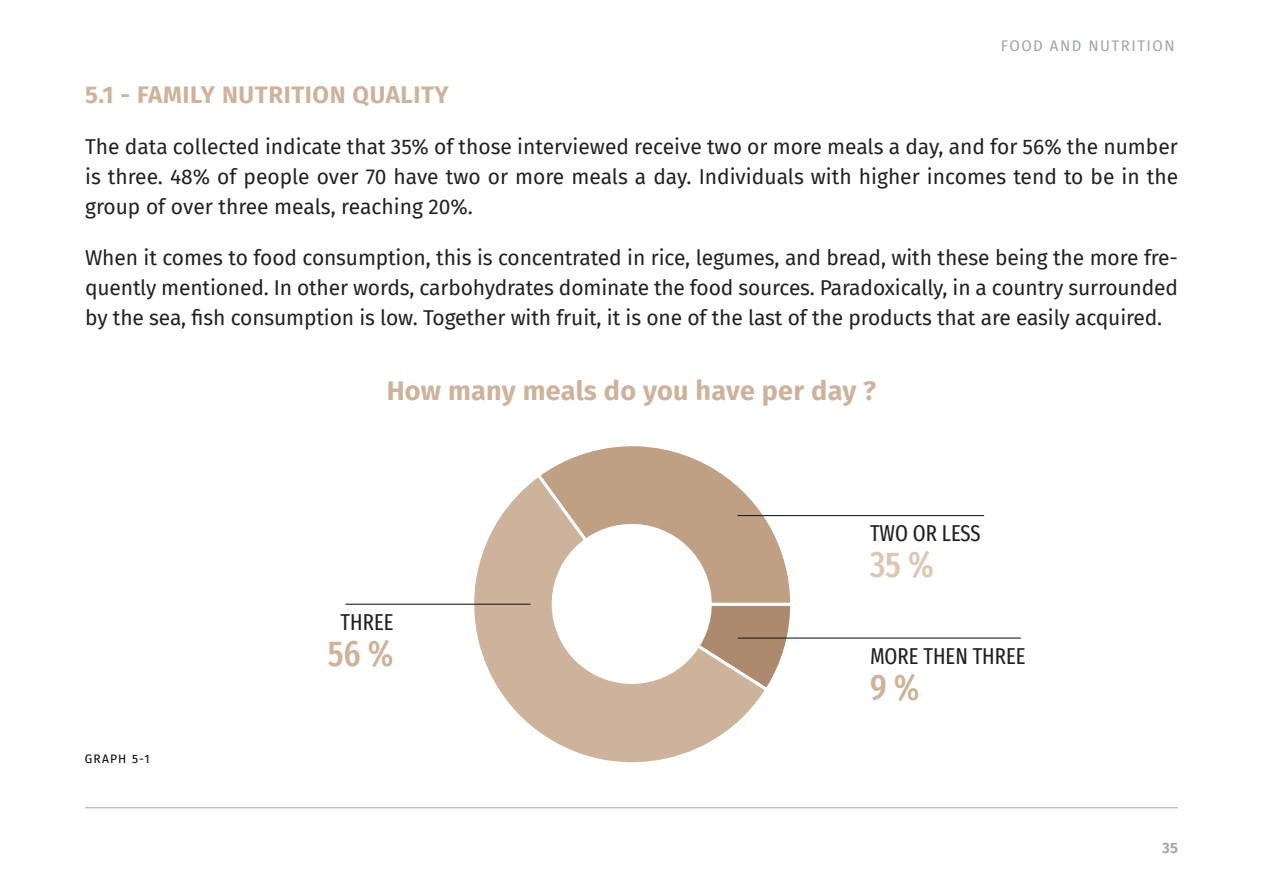
<style>
.page{position:relative;width:1263px;height:893px;background:#fff}
.page>*{position:absolute;margin:0;border:0;box-sizing:border-box;transform-origin:0 0}
.t1{font:500 extra-condensed 36px "Fira Sans";color:#ceb39c}
.t2{font:500 extra-condensed 36px "Fira Sans";color:#ddc7b4}
.t3{font:700 27px "Fira Sans";letter-spacing:.01em;color:#ceb39c}
.t4{font:700 24px "Fira Sans";letter-spacing:.025em;color:#ceb39c}
.t5{font:extra-condensed 22.5px "Fira Sans";color:#231f20}
.t6{font:21px/30px "Fira Sans";letter-spacing:-.005em;color:#231f20;text-align:justify}
.t7{font:15px "Fira Sans";letter-spacing:.1em;color:#9da4ab}
.t8{font:600 15px "Fira Sans";color:#9da4ab}
.t9{font:12px "Fira Sans";letter-spacing:.1em;color:#000001}
</style>
<div class="page">
<hr style="left:85px;top:807px;width:1093px;height:1px;background:#9fa6ac">
<svg style="left:450px;top:477px;width:312px;height:286px"></svg>
<svg style="left:538px;top:446px;width:257px;height:249px"></svg>
<hr style="left:738px;top:515px;width:246px;height:1px;background:#231f20">
<hr style="left:345px;top:604px;width:185px;height:1px;background:#231f20">
<hr style="left:738px;top:637px;width:283px;height:2px;background:#231f20">
<p class="t7" style="left:1001px;top:35px;width:175px">FOOD AND NUTRITION</p>
<p class="t4" style="left:85px;top:74px;width:365px">5.1 - FAMILY NUTRITION QUALITY</p>
<p class="t6" style="left:85px;top:131px;width:1094px">The data collected indicate that 35% of those interviewed receive two or more meals a day, and for 56% the number is three. 48% of people over 70 have two or more meals a day. Individuals with higher incomes tend to be in the group of over three meals, reaching 20%.</p>
<p class="t6" style="left:85px;top:242px;width:1094px">When it comes to food consumption, this is concentrated in rice, legumes, and bread, with these being the more fre&shy;quently mentioned. In other words, carbohydrates dominate the food sources. Paradoxically, in a country surrounded by the sea, fish consumption is low. Together with fruit, it is one of the last of the products that are easily acquired.</p>
<p class="t3" style="left:387px;top:368px;width:491px">How many meals do you have per day ?</p>
<p class="t9" style="left:85px;top:749px;width:66px">GRAPH 5-1</p>
<p class="t5" style="left:341px;top:605px;width:55px">THREE</p>
<h1 class="t1" style="left:328px;top:624px;width:67px">56 %</h1>
<p class="t5" style="left:870px;top:516px;width:112px">TWO OR LESS</p>
<h1 class="t2" style="left:870px;top:536px;width:65px">35 %</h1>
<p class="t5" style="left:870px;top:639px;width:157px">MORE THEN THREE</p>
<h1 class="t1" style="left:870px;top:658px;width:51px">9 %</h1>
<p class="t8" style="left:1162px;top:836px;width:17px">35</p>
</div>
